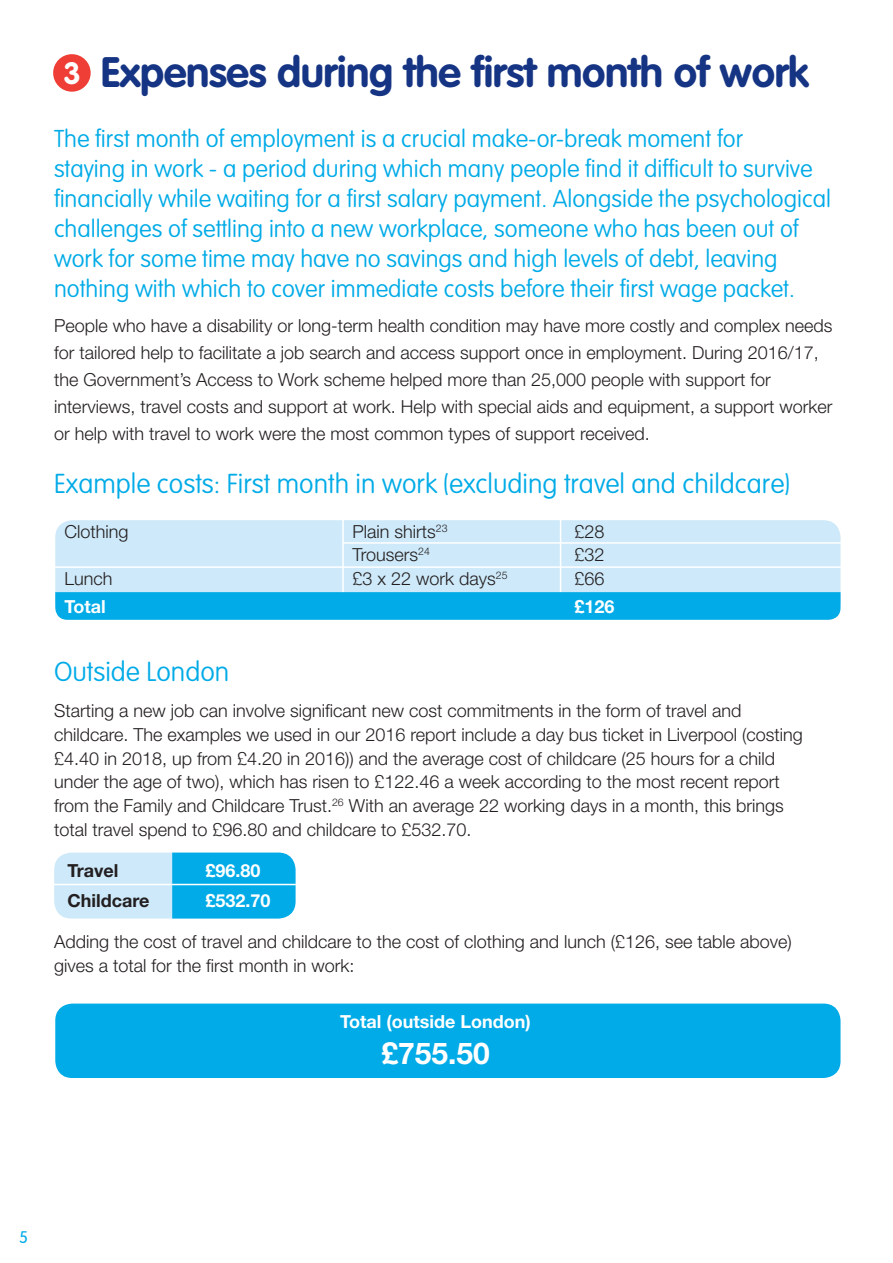
<style>
.page{position:relative;width:893px;height:1263px;background:#fff}
.page>*{position:absolute;margin:0;border:0;box-sizing:border-box;transform-origin:0 0}
.t1{font:700 42px "VAG Rounded";letter-spacing:-.01em;color:#153483}
.t2{font:700 30.45px "VAG Rounded";color:#fff}
.t3{font:700 30px "Helvetica Neue LT";color:#fff}
.t4{font:100 27px "VAG Rounded";color:#00abe7}
.t5{font:100 24px/30px "VAG Rounded";color:#00abe7}
.t6{font:300 18px/23.7px "Helvetica Neue LT";color:#231f20}
.t7{font:700 18px "Helvetica Neue LT";color:#fff}
.t8{font:700 18px "Helvetica Neue LT";color:#231f20}
.t9{font:300 16.5px "VAG Rounded";color:#00abe7}
</style>
<div class="page">
<div style="left:54px;top:853px;width:242px;height:65px;background:#cee9f9;border-radius:17px"></div>
<div style="left:55px;top:520px;width:785px;height:98px;background:#cee9f9;border-radius:17px"></div>
<div style="left:53px;top:54px;width:38px;height:38px;background:#ee3e35;border-radius:50%"></div>
<hr style="left:342px;top:500px;width:2px;height:125px;background:#fff">
<hr style="left:560px;top:500px;width:1px;height:125px;background:#fff">
<svg style="left:55px;top:592px;width:785px;height:28px"></svg>
<hr style="left:343px;top:542px;width:514px;height:2px;background:#fff">
<hr style="left:38px;top:566px;width:819px;height:2px;background:#fff">
<div style="left:172px;top:853px;width:124px;height:65px;background:#00abe7"></div>
<hr style="left:47px;top:884px;width:253px;height:1px;background:#fff">
<div style="left:55px;top:1003px;width:785px;height:75px;background:#00abe7;border-radius:17px"></div>
<p class="t2" style="left:63px;top:55px;width:19px">3</p>
<p class="t1" style="left:101px;top:47px;width:710px">Expenses during the first month of work</p>
<p class="t5" style="left:54px;top:123px;width:778px">The first month of employment is a crucial make-or-break moment for<br>staying in work - a period during which many people find it difficult to survive financially while waiting for a first salary payment. Alongside the psychological challenges of settling into a new workplace, someone who has been out of work for some time may have no savings and high levels of debt, leaving nothing with which to cover immediate costs before their first wage packet.</p>
<p class="t6" style="left:54px;top:312px;width:780px;line-height:27px">People who have a disability or long-term health condition may have more costly and complex needs for tailored help to facilitate a job search and access support once in employment. During 2016/17, the Government’s Access to Work scheme helped more than 25,000 people with support for interviews, travel costs and support at work. Help with special aids and equipment, a support worker or help with travel to work were the most common types of support received.</p>
<p class="t4" style="left:54px;top:468px;width:737px">Example costs: First month in work (excluding travel and childcare)</p>
<p class="t6" style="left:64px;top:519px;width:66px">Clothing</p>
<p class="t6" style="left:352px;top:519px;width:96px">Plain shirts<sup>23</sup></p>
<p class="t6" style="left:574px;top:519px;width:32px">£28</p>
<p class="t6" style="left:352px;top:543px;width:79px">Trousers<sup>24</sup></p>
<p class="t6" style="left:575px;top:543px;width:32px">£32</p>
<p class="t6" style="left:64px;top:566px;width:50px">Lunch</p>
<p class="t6" style="left:352px;top:566px;width:157px">£3 x 22 work days<sup>25</sup></p>
<p class="t6" style="left:574px;top:566px;width:32px">£66</p>
<p class="t7" style="left:64px;top:595px;width:43px">Total</p>
<p class="t7" style="left:574px;top:595px;width:42px">£126</p>
<p class="t4" style="left:54px;top:656px;width:177px">Outside London</p>
<p class="t6" style="left:54px;top:698px;width:750px">Starting a new job can involve significant new cost commitments in the form of travel and childcare. The examples we used in our 2016 report include a day bus ticket in Liverpool (costing £4.40 in 2018, up from £4.20 in 2016)) and the average cost of childcare (25 hours for a child under the age of two), which has risen to £122.46 a week according to the most recent report from the Family and Childcare Trust.<sup>26</sup> With an average 22 working days in a month, this brings total travel spend to £96.80 and childcare to £532.70.</p>
<p class="t8" style="left:67px;top:859px;width:53px">Travel</p>
<p class="t7" style="left:205px;top:859px;width:57px">£96.80</p>
<p class="t8" style="left:67px;top:890px;width:83px">Childcare</p>
<p class="t7" style="left:205px;top:890px;width:67px">£532.70</p>
<p class="t6" style="left:54px;top:929px;width:739px">Adding the cost of travel and childcare to the cost of clothing and lunch (£126, see table above) gives a total for the first month in work:</p>
<p class="t7" style="left:340px;top:1010px;width:192px">Total (outside London)</p>
<p class="t3" style="left:381px;top:1035px;width:110px">£755.50</p>
<p class="t9" style="left:19px;top:1228px;width:10px">5</p>
</div>
